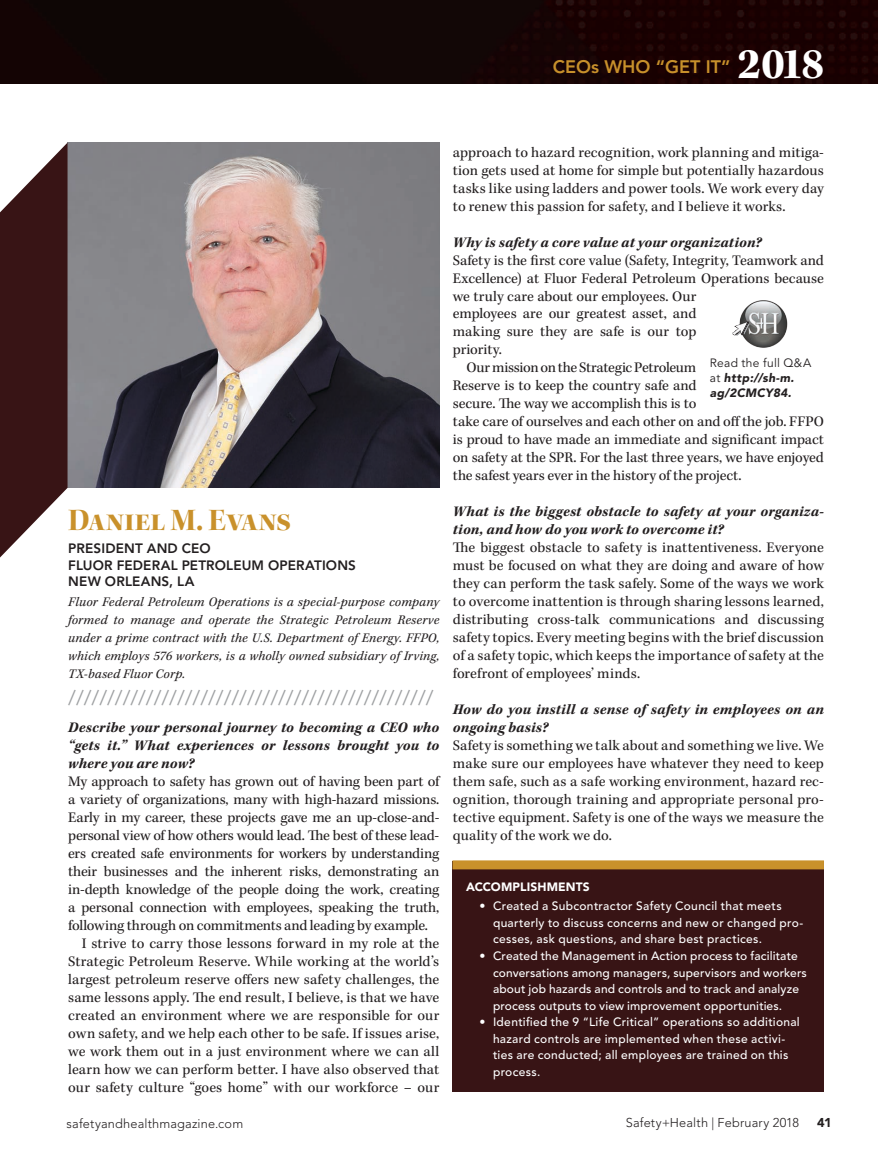
<style>
.page{position:relative;width:878px;height:1168px;background:#fff}
.page>*{position:absolute;margin:0;border:0;box-sizing:border-box;transform-origin:0 0}
.t1{font:700 45px "Kepler Std";color:#fff}
.t2{font:31.5px "Kepler Std Bold Disp";letter-spacing:.005em;color:#c9912b}
.t3{font:21px "Avenir LT Std";color:#9ea0a2}
.t4{font:800 18px "Avenir LT Std";color:#c7902b}
.t5{font:15px/18px "Kepler Std";letter-spacing:-.005em;color:#231f20;text-align:justify}
.t6{font:italic 700 15px/18px "Kepler Std";letter-spacing:.01em;color:#231f20}
.t7{font:italic 13.5px/18px "Kepler Std";letter-spacing:.015em;color:#231f20;text-align:justify}
.t8{font:800 13.5px/16.5px "Avenir LT Std";letter-spacing:.01em;color:#231f20}
.t9{font:300 12.75px "Avenir LT Std";letter-spacing:.015em;color:#231f20}
.t10{font:900 12.75px "Avenir LT Std";color:#231f20}
.t11{font:500 12px/16.5px "Avenir LT Std";letter-spacing:.015em;color:#fff}
.t12{font:italic 900 12px/15px "Avenir LT Std";letter-spacing:.025em;color:#231f20}
.t13{font:900 12px "Avenir LT Std";letter-spacing:.01em;color:#fff}
.s1{font-weight:400;font-style:normal}
</style>
<div class="page">
<img style="left:0;top:0;width:878px;height:84px">
<div style="left:452px;top:861px;width:372px;height:231px;background:#381415"></div>
<div style="left:452px;top:860px;width:372px;height:9px;background:#c9912b"></div>
<img style="left:739px;top:300px;width:49px;height:48px">
<svg style="left:732px;top:321px;width:17px;height:15px"></svg>
<img style="left:68px;top:143px;width:372px;height:345px">
<svg style="left:0;top:143px;width:68px;height:414px"></svg>
<p class="t4" style="left:553px;top:56px;width:179px">CEOs WHO “GET IT”</p>
<h1 class="t1" style="left:737px;top:39px;width:88px">2018</h1>
<h2 class="t2" style="left:68px;top:502px;width:224px">Daniel M. Evans</h2>
<p class="t8" style="left:68px;top:540px;width:289px">PRESIDENT AND CEO<br>FLUOR FEDERAL PETROLEUM OPERATIONS<br>NEW ORLEANS, LA</p>
<p class="t7" style="left:68px;top:593px;width:372px">Fluor Federal Petroleum Operations is a special-purpose company formed to manage and operate the Strategic Petroleum Reserve under a prime contract with the U.S. Department of Energy. FFPO, which employs 576 workers, is a wholly owned subsidiary of Irving, TX-based Fluor Corp.</p>
<h3 class="t3" style="left:68px;top:685px;width:367px">///////////////////////////////////////////////</h3>
<p class="t6" style="left:68px;top:719px;width:372px;text-align:justify">Describe your personal journey to becoming a CEO who “gets it.” What experiences or lessons brought you to where you are now?</p>
<p class="t5" style="left:68px;top:773px;width:372px">My approach to safety has grown out of having been part of</p>
<p class="t5" style="left:68px;top:791px;width:372px">a variety of organizations, many with high-hazard missions.</p>
<p class="t5" style="left:68px;top:809px;width:372px">Early in my career, these projects gave me an up-close-and-</p>
<p class="t5" style="left:68px;top:827px;width:372px">personal view of how others would lead. The best of these lead-</p>
<p class="t5" style="left:68px;top:845px;width:372px">ers created safe environments for workers by understanding</p>
<p class="t5" style="left:68px;top:863px;width:372px">their businesses and the inherent risks, demonstrating an</p>
<p class="t5" style="left:68px;top:881px;width:372px">in-depth knowledge of the people doing the work, creating</p>
<p class="t5" style="left:68px;top:899px;width:372px">a personal connection with employees, speaking the truth,</p>
<p class="t5" style="left:68px;top:917px;width:361px">following through on commitments and leading by example.</p>
<p class="t5" style="left:82px;top:935px;width:359px">I strive to carry those lessons forward in my role at the</p>
<p class="t5" style="left:68px;top:953px;width:372px">Strategic Petroleum Reserve. While working at the world’s</p>
<p class="t5" style="left:68px;top:971px;width:372px">largest petroleum reserve offers new safety challenges, the</p>
<p class="t5" style="left:68px;top:989px;width:372px">same lessons apply. The end result, I believe, is that we have</p>
<p class="t5" style="left:68px;top:1007px;width:372px">created an environment where we are responsible for our</p>
<p class="t5" style="left:68px;top:1025px;width:372px">own safety, and we help each other to be safe. If issues arise,</p>
<p class="t5" style="left:68px;top:1043px;width:372px">we work them out in a just environment where we can all</p>
<p class="t5" style="left:68px;top:1061px;width:372px">learn how we can perform better. I have also observed that</p>
<p class="t5" style="left:68px;top:1079px;width:372px">our safety culture “goes home” with our workforce – our</p>
<p class="t5" style="left:453px;top:143px;width:372px">approach to hazard recognition, work planning and mitiga&shy;tion gets used at home for simple but potentially hazardous tasks like using ladders and power tools. We work every day to renew this passion for safety, and I believe it works.</p>
<p class="t6" style="left:453px;top:233px;width:310px">Why is safety a core value at your organization?</p>
<p class="t5" style="left:453px;top:251px;width:372px">Safety is the first core value (Safety, Integrity, Teamwork and</p>
<p class="t5" style="left:453px;top:269px;width:372px">Excellence) at Fluor Federal Petroleum Operations because</p>
<p class="t5" style="left:453px;top:287px;width:245px">we truly care about our employees. Our</p>
<p class="t5" style="left:453px;top:305px;width:245px">employees are our greatest asset, and</p>
<p class="t5" style="left:453px;top:323px;width:245px">making sure they are safe is our top</p>
<p class="t5" style="left:453px;top:341px;width:51px">priority.</p>
<p class="t5" style="left:466px;top:359px;width:231px">Our mission on the Strategic Petroleum</p>
<p class="t5" style="left:453px;top:377px;width:245px">Reserve is to keep the country safe and</p>
<p class="t5" style="left:453px;top:395px;width:245px">secure. The way we accomplish this is to</p>
<p class="t5" style="left:453px;top:413px;width:372px">take care of ourselves and each other on and off the job. FFPO</p>
<p class="t5" style="left:453px;top:431px;width:372px">is proud to have made an immediate and significant impact</p>
<p class="t5" style="left:453px;top:449px;width:372px">on safety at the SPR. For the last three years, we have enjoyed</p>
<p class="t5" style="left:453px;top:467px;width:290px">the safest years ever in the history of the project.</p>
<p class="t6" style="left:453px;top:503px;width:372px">What is the biggest obstacle to safety at your organiza&shy;tion, and how do you work to overcome it?</p>
<p class="t5" style="left:453px;top:539px;width:372px">The biggest obstacle to safety is inattentiveness. Everyone must be focused on what they are doing and aware of how they can perform the task safely. Some of the ways we work to overcome inattention is through sharing lessons learned, distributing cross-talk communications and discussing safety topics. Every meeting begins with the brief discussion of a safety topic, which keeps the importance of safety at the forefront of employees’ minds.</p>
<p class="t6" style="left:453px;top:701px;width:372px">How do you instill a sense of safety in employees on an ongoing basis?</p>
<p class="t5" style="left:453px;top:737px;width:372px">Safety is something we talk about and something we live. We make sure our employees have whatever they need to keep them safe, such as a safe working environment, hazard rec&shy;ognition, thorough training and appropriate personal pro&shy;tective equipment. Safety is one of the ways we measure the quality of the work we do.</p>
<p class="t13" style="left:466px;top:879px;width:125px">ACCOMPLISHMENTS</p>
<p class="t11" style="left:493px;top:898px;width:312px;text-indent:-14px">• Created a Subcontractor Safety Council that meets quarterly to discuss concerns and new or changed pro&shy;cesses, ask questions, and share best practices.</p>
<p class="t11" style="left:493px;top:948px;width:315px;text-indent:-14px">• Created the Management in Action process to facilitate conversations among managers, supervisors and workers about job hazards and controls and to track and analyze process outputs to view improvement opportunities.</p>
<p class="t11" style="left:493px;top:1014px;width:308px;text-indent:-14px">• Identified the 9 “Life Critical” operations so additional hazard controls are implemented when these activi&shy;ties are conducted; all employees are trained on this process.</p>
<p class="t12" style="left:710px;top:355px;width:103px"><span class="s1">Read the full Q&amp;A at</span> http://sh-m. ag/2CMCY84.</p>
<p class="t9" style="left:67px;top:1115px;width:178px">safetyandhealthmagazine.com</p>
<p class="t9" style="left:625px;top:1115px;width:175px">Safety+Health | February 2018</p>
<p class="t10" style="left:817px;top:1115px;width:16px">41</p>
</div>
